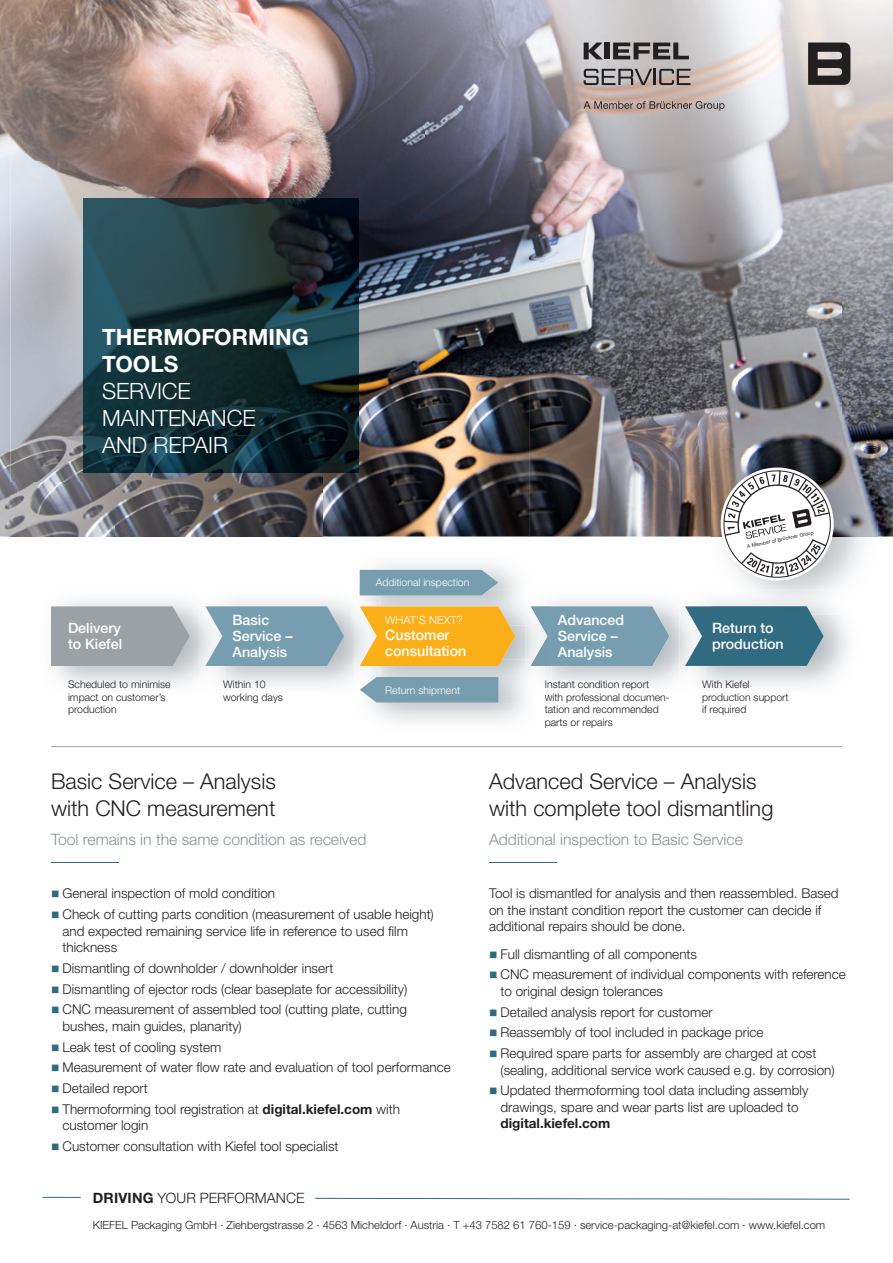
<style>
.page{position:relative;width:893px;height:1263px;background:#fff}
.page>*{position:absolute;margin:0;border:0;box-sizing:border-box;transform-origin:0 0}
.t1{font:300 22.5px/27px "Helvetica Neue LT Std";letter-spacing:-.005em;color:#fff}
.t2{font:700 22.5px/27px "Helvetica Neue LT Std";color:#fff}
.t3{font:300 21.75px/26.1px "Helvetica Neue LT Std";color:#231f20}
.t4{font:300 15.75px "Helvetica Neue LT Std";color:#8a9297}
.t5{font:500 14.25px/15.8px "Helvetica Neue LT Std";color:#fff}
.t6{font:300 14.25px "Helvetica Neue LT Std";letter-spacing:.01em;color:#231f20}
.t7{font:300 13.5px/16.5px "Helvetica Neue LT Std";color:#231f20}
.t8{font:700 13.5px "Helvetica Neue LT Std";color:#231f20}
.t9{font:300 11.25px "Helvetica Neue LT Std";color:#231f20}
.t10{font:300 11.25px "Helvetica Neue LT Std";color:#fff}
.t11{font:300 10.5px/12.6px "Helvetica Neue LT Std";color:#231f20}
.t12{font:300 10.5px "Helvetica Neue LT Std";color:#fff}
.t13{font:4.95px "Helvetica Neue LT Std";color:#231f20}
.s1{color:#316b81}
.s2{font-weight:700}
</style>
<div class="page">
<svg style="left:51px;top:606px;width:139px;height:60px;background:#9da4aa"></svg>
<svg style="left:205px;top:606px;width:139px;height:60px;background:#84a6b6"></svg>
<img style="left:525px;top:599px;width:155px;height:97px">
<img style="left:552px;top:680px;width:97px;height:10px">
<img style="left:552px;top:693px;width:117px;height:3px">
<svg style="left:685px;top:606px;width:139px;height:60px;background:#477a8d"></svg>
<svg style="left:360px;top:570px;width:138px;height:25px;background:#7da2b3"></svg>
<svg style="left:545px;top:680px;width:7px;height:16px"></svg>
<img style="left:525px;top:599px;width:9px;height:26px">
<img style="left:360px;top:589px;width:130px;height:6px">
<svg style="left:360px;top:606px;width:155px;height:54px;background:#f7b52f"></svg>
<img style="left:354px;top:660px;width:183px;height:62px">
<svg style="left:531px;top:606px;width:138px;height:60px;background:#84a6b6"></svg>
<img style="left:360px;top:660px;width:142px;height:6px">
<div style="left:360px;top:677px;width:138px;height:25px;background:#779eb0"></div>
<img style="left:0;top:0;width:11px;height:536px">
<img style="left:50px;top:536px;width:661px;height:1px">
<svg style="left:315px;top:1197px;width:535px;height:3px"></svg>
<hr style="left:42px;top:1197px;width:39px;height:1px;background:#316b81">
<img style="left:11px;top:0;width:830px;height:161px">
<img style="left:841px;top:0;width:52px;height:536px">
<img style="left:11px;top:161px;width:103px;height:375px">
<img style="left:114px;top:161px;width:675px;height:53px">
<img style="left:789px;top:161px;width:52px;height:287px">
<img style="left:358px;top:214px;width:379px;height:161px">
<img style="left:737px;top:214px;width:52px;height:234px">
<img style="left:322px;top:375px;width:416px;height:161px">
<img style="left:114px;top:473px;width:208px;height:63px">
<svg style="left:584px;top:101px;width:140px;height:10px"></svg>
<svg style="left:808px;top:43px;width:42px;height:42px;background:#4b4746"></svg>
<svg style="left:584px;top:43px;width:19px;height:16px"></svg>
<div style="left:605px;top:43px;width:5px;height:16px;background:#231f20"></div>
<svg style="left:613px;top:43px;width:76px;height:16px"></svg>
<svg style="left:584px;top:69px;width:107px;height:16px;background:#8b8483"></svg>
<img style="left:84px;top:198px;width:274px;height:275px">
<hr style="left:51px;top:862px;width:68px;height:1px;background:#316b81">
<hr style="left:51px;top:746px;width:791px;height:1px;background:#9da5ab">
<hr style="left:489px;top:862px;width:68px;height:1px;background:#316b81">
<img style="left:711px;top:448px;width:166px;height:141px">
<img style="left:711px;top:606px;width:100px;height:9px">
<svg style="left:715px;top:462px;width:124px;height:124px"></svg>
<h1 class="t2" style="left:102px;top:323px;width:208px">THERMOFORMING<br>TOOLS</h1>
<h1 class="t1" style="left:102px;top:377px;width:155px">SERVICE<br>MAINTENANCE<br>AND REPAIR</h1>
<p class="t5" style="left:68px;top:620px;width:56px">Delivery to Kiefel</p>
<p class="t11" style="left:68px;top:678px;width:104px">Scheduled to minimise impact on customer’s production</p>
<p class="t5" style="left:233px;top:612px;width:61px">Basic<br>Service –<br>Analysis</p>
<p class="t11" style="left:223px;top:678px;width:61px">Within 10 working days</p>
<p class="t12" style="left:376px;top:576px;width:95px">Additional inspection</p>
<p class="t10" style="left:385px;top:613px;width:79px">WHAT’S NEXT?</p>
<p class="t5" style="left:385px;top:627px;width:83px">Customer consultation</p>
<p class="t12" style="left:385px;top:683px;width:76px">Return shipment</p>
<p class="t5" style="left:558px;top:612px;width:68px">Advanced<br>Service –<br>Analysis</p>
<p class="t11" style="left:545px;top:678px;width:127px">Instant condition report with professional docu men&shy;tation and recommended parts or repairs</p>
<p class="t13" style="left:747px;top:543px;width:69px;rotate:-12deg">A Member of Brückner Group</p>
<p class="t5" style="left:712px;top:620px;width:73px">Return to production</p>
<p class="t11" style="left:702px;top:678px;width:88px">With Kiefel production support if required</p>
<h2 class="t3" style="left:51px;top:768px;width:226px">Basic Service – Analysis with CNC measurement</h2>
<h2 class="t3" style="left:489px;top:768px;width:286px">Advanced Service – Analysis with complete tool dismantling</h2>
<p class="t4" style="left:51px;top:830px;width:317px">Tool remains in the same condition as received</p>
<p class="t4" style="left:489px;top:830px;width:255px">Additional inspection to Basic Service</p>
<p class="t7" style="left:51px;top:885px;width:226px"><span class="s1">■</span> General inspection of mold condition</p>
<p class="t7" style="left:63px;top:906px;width:373px;text-indent:-12px"><span class="s1">■</span> Check of cutting parts condition (measurement of usable height) and expected remaining service life in reference to used film thickness</p>
<p class="t7" style="left:51px;top:959px;width:284px"><span class="s1">■</span> Dismantling of downholder / downholder insert</p>
<p class="t7" style="left:51px;top:980px;width:358px"><span class="s1">■</span> Dismantling of ejector rods (clear baseplate for accessibility)</p>
<p class="t7" style="left:63px;top:1001px;width:346px;text-indent:-12px"><span class="s1">■</span> CNC measurement of assembled tool (cutting plate, cutting bushes, main guides, planarity)</p>
<p class="t7" style="left:51px;top:1038px;width:172px"><span class="s1">■</span> Leak test of cooling system</p>
<p class="t7" style="left:51px;top:1059px;width:401px"><span class="s1">■</span> Measurement of water flow rate and evaluation of tool performance</p>
<p class="t7" style="left:51px;top:1080px;width:98px"><span class="s1">■</span> Detailed report</p>
<p class="t7" style="left:63px;top:1100px;width:339px;text-indent:-12px"><span class="s1">■</span> Thermoforming tool registration at <span class="s2">digital.kiefel.com</span> with customer login</p>
<p class="t7" style="left:51px;top:1138px;width:289px"><span class="s1">■</span> Customer consultation with Kiefel tool specialist</p>
<p class="t6" style="left:93px;top:1189px;width:213px"><span class="s2">DRIVING</span> YOUR PERFORMANCE</p>
<p class="t7" style="left:489px;top:885px;width:351px">Tool is dismantled for analysis and then reassembled. Based on the instant condition report the customer can decide if additional repairs should be done.</p>
<p class="t7" style="left:489px;top:945px;width:210px"><span class="s1">■</span> Full dismantling of all components</p>
<p class="t7" style="left:501px;top:966px;width:347px;text-indent:-12px"><span class="s1">■</span> CNC measurement of individual components with reference to original design tolerances</p>
<p class="t7" style="left:489px;top:1003px;width:225px"><span class="s1">■</span> Detailed analysis report for customer</p>
<p class="t7" style="left:489px;top:1024px;width:276px"><span class="s1">■</span> Reassembly of tool included in package price</p>
<p class="t7" style="left:501px;top:1045px;width:336px;text-indent:-12px"><span class="s1">■</span> Required spare parts for assembly are charged at cost (sealing, additional service work caused e.g. by corrosion)</p>
<p class="t7" style="left:489px;top:1082px;width:321px;text-align:center"><span class="s1">■</span> Updated thermoforming tool data including assembly drawings, spare and wear parts list are uploaded to</p>
<p class="t8" style="left:501px;top:1115px;width:111px">digital.kiefel.com</p>
<p class="t9" style="left:93px;top:1217px;width:734px">KIEFEL Packaging GmbH · Ziehbergstrasse 2 · 4563 Micheldorf · Austria · T +43 7582 61 760-159 · service-packaging-at@kiefel.com · www.kiefel.com</p>
</div>
